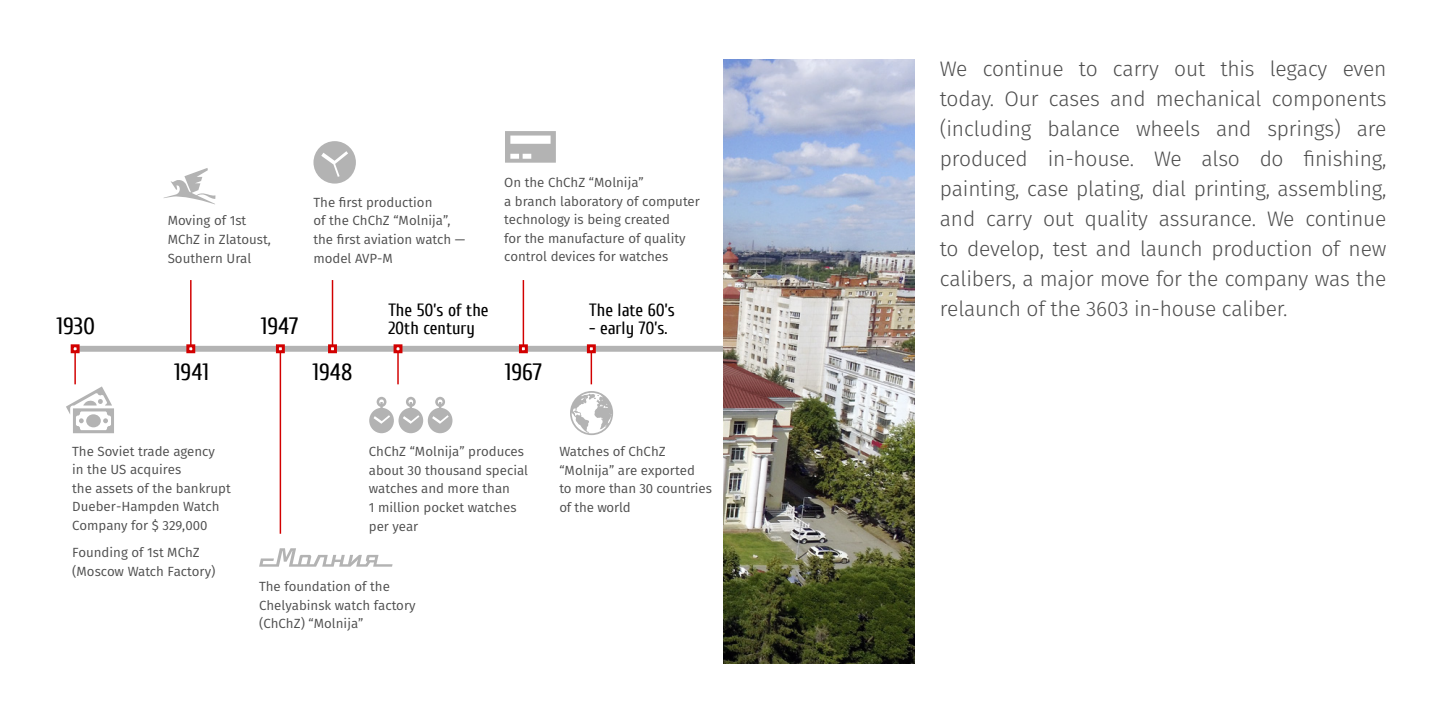
<style>
.page{position:relative;width:1446px;height:723px;background:#fff}
.page>*{position:absolute;margin:0;border:0;box-sizing:border-box;transform-origin:0 0}
.t1{font:23.7px "Cuprum";color:#000}
.t2{font:300 21px/30px "Fira Sans";letter-spacing:-.01em;color:#4d4d4d;text-align:justify}
.t3{font:17.7px/17.7px "Cuprum";color:#000}
.t4{font:13.2px/18.6px "Fira Sans";color:#4d4d4d}
</style>
<div class="page">
<svg style="left:66px;top:386px;width:48px;height:47px"></svg>
<svg style="left:164px;top:168px;width:51px;height:36px"></svg>
<svg style="left:259px;top:548px;width:133px;height:19px"></svg>
<svg style="left:313px;top:141px;width:43px;height:43px"></svg>
<svg style="left:369px;top:397px;width:83px;height:36px"></svg>
<svg style="left:505px;top:131px;width:51px;height:32px"></svg>
<svg style="left:570px;top:391px;width:43px;height:44px"></svg>
<hr style="left:74px;top:348px;width:2px;height:36px;background:#d20000">
<hr style="left:280px;top:348px;width:1px;height:186px;background:#d20000">
<hr style="left:397px;top:348px;width:2px;height:36px;background:#d20000">
<hr style="left:590px;top:348px;width:2px;height:36px;background:#d20000">
<hr style="left:190px;top:280px;width:2px;height:70px;background:#d20000">
<hr style="left:332px;top:280px;width:1px;height:70px;background:#d20000">
<hr style="left:523px;top:280px;width:1px;height:70px;background:#d20000">
<div style="left:72px;top:346px;width:651px;height:6px;background:#b3b3b3"></div>
<svg style="left:71px;top:344px;width:9px;height:9px"></svg>
<svg style="left:186px;top:344px;width:9px;height:9px"></svg>
<svg style="left:276px;top:344px;width:9px;height:9px"></svg>
<svg style="left:328px;top:344px;width:9px;height:9px"></svg>
<svg style="left:393px;top:344px;width:9px;height:9px"></svg>
<svg style="left:519px;top:344px;width:9px;height:9px"></svg>
<svg style="left:587px;top:344px;width:9px;height:9px"></svg>
<img style="left:723px;top:60px;width:191px;height:603px">
<p class="t4" style="left:168px;top:211px;width:105px">Moving of 1st<br>MChZ in Zlatoust,<br>Southern Ural</p>
<p class="t4" style="left:313px;top:193px;width:153px">The first production<br>of the ChChZ “Molnija”, the first aviation watch — model AVP-M</p>
<h1 class="t1" style="left:56px;top:313px;width:40px">1930</h1>
<h1 class="t1" style="left:261px;top:313px;width:39px">1947</h1>
<h3 class="t3" style="left:388px;top:301px;width:102px">The 50’s of the<br>20th century</h3>
<p class="t4" style="left:504px;top:173px;width:197px">On the ChChZ “Molnija”<br>a branch laboratory of computer technology is being created<br>for the manufacture of quality control devices for watches</p>
<h3 class="t3" style="left:589px;top:301px;width:87px">The late 60’s</h3>
<h3 class="t3" style="left:589px;top:319px;width:80px">- early 70’s.</h3>
<h1 class="t1" style="left:174px;top:359px;width:37px">1941</h1>
<h1 class="t1" style="left:313px;top:359px;width:41px">1948</h1>
<h1 class="t1" style="left:505px;top:359px;width:39px">1967</h1>
<p class="t4" style="left:72px;top:442px;width:160px">The Soviet trade agency<br>in the US acquires<br>the assets of the bankrupt<br>Dueber-Hampden Watch<br>Company for $ 329,000</p>
<p class="t4" style="left:72px;top:543px;width:145px">Founding of 1st MChZ (Moscow Watch Factory)</p>
<p class="t4" style="left:369px;top:442px;width:161px">ChChZ “Molnija” produces about 30 thousand special watches and more than<br>1 million pocket watches per year</p>
<p class="t4" style="left:259px;top:577px;width:158px">The foundation of the<br>Chelyabinsk watch factory (ChChZ) “Molnija”</p>
<p class="t4" style="left:559px;top:442px;width:154px">Watches of ChChZ “Molnija” are exported<br>to more than 30 countries of the world</p>
<p class="t2" style="left:940px;top:54px;width:448px">We continue to carry out this legacy even today. Our cases and mechanical components (including balance wheels and springs) are produced in-house. We also do finishing, painting, case plating, dial printing, assembling, and carry out quality assurance. We continue to develop, test and launch production of new calibers, a major move for the company was the relaunch of the 3603 in-house caliber.</p>
</div>
